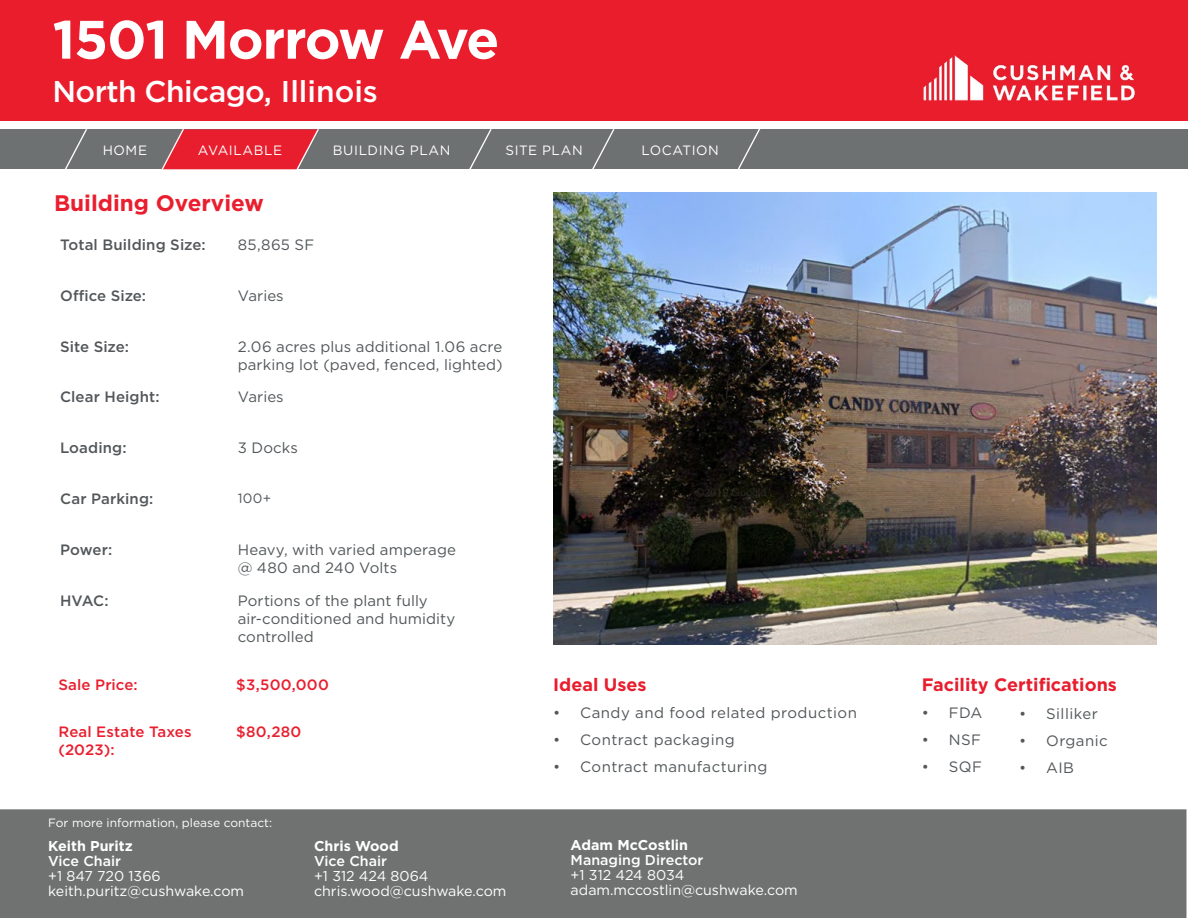
<style>
.page{position:relative;width:1188px;height:918px;background:#fff}
.page>*{position:absolute;margin:0;border:0;box-sizing:border-box;transform-origin:0 0}
.t1{font:700 54px "Gotham";letter-spacing:-.025em;color:#fff}
.t2{font:500 30px "Gotham";letter-spacing:-.02em;color:#fff}
.t3{font:700 22.5px "Gotham";color:#e91f2f}
.t4{font:700 18px "Gotham";color:#e81d2d}
.t5{font:15px/18px "Gotham";letter-spacing:.01em;color:#53575a}
.t6{font:15px "Gotham";letter-spacing:.03em;color:#53575a}
.t7{font:500 15px "Gotham";letter-spacing:.01em;color:#53575a}
.t8{font:500 15px/18px "Gotham";letter-spacing:.01em;color:#e91f2f}
.t9{font:14.25px/15px "Gotham";color:#fff}
.t10{font:500 14.25px "Gotham";color:#fff}
.t11{font:700 14.25px "Gotham";color:#fff}
.t12{font:13.5px "Gotham";letter-spacing:.04em;color:#fff}
.t13{font:13.5px "Gotham";color:#53575a}
.t14{font:12px "Gotham";color:#fff}
</style>
<div class="page">
<div style="left:0;top:0;width:1188px;height:121px;background:#ea1d2d"></div>
<div style="left:0;top:129px;width:1188px;height:40px;background:#6e7171"></div>
<div style="left:0;top:809px;width:1186px;height:109px;background:#707272"></div>
<svg style="left:65px;top:129px;width:23px;height:40px"></svg>
<svg style="left:161px;top:129px;width:158px;height:41px;background:#d7313e"></svg>
<svg style="left:469px;top:129px;width:23px;height:40px"></svg>
<svg style="left:592px;top:129px;width:23px;height:40px"></svg>
<svg style="left:738px;top:129px;width:23px;height:40px"></svg>
<img style="left:923px;top:55px;width:212px;height:46px">
<img style="left:553px;top:193px;width:603px;height:452px">
<h1 class="t1" style="left:52px;top:4px;width:448px">1501 Morrow Ave</h1>
<h2 class="t2" style="left:52px;top:72px;width:327px">North Chicago, Illinois</h2>
<p class="t12" style="left:103px;top:141px;width:46px">HOME</p>
<p class="t12" style="left:198px;top:141px;width:86px">AVAILABLE</p>
<p class="t12" style="left:333px;top:141px;width:119px">BUILDING PLAN</p>
<p class="t12" style="left:506px;top:141px;width:79px">SITE PLAN</p>
<p class="t12" style="left:642px;top:141px;width:79px">LOCATION</p>
<h3 class="t3" style="left:54px;top:188px;width:211px">Building Overview</h3>
<p class="t7" style="left:60px;top:235px;width:147px">Total Building Size:</p>
<p class="t5" style="left:238px;top:235px;width:78px">85,865 SF</p>
<p class="t7" style="left:60px;top:286px;width:88px">Office Size:</p>
<p class="t5" style="left:238px;top:286px;width:48px">Varies</p>
<p class="t7" style="left:60px;top:336px;width:71px">Site Size:</p>
<p class="t5" style="left:238px;top:337px;width:266px">2.06 acres plus additional 1.06 acre parking lot (paved, fenced, lighted)</p>
<p class="t7" style="left:60px;top:387px;width:101px">Clear Height:</p>
<p class="t5" style="left:238px;top:388px;width:48px">Varies</p>
<p class="t7" style="left:60px;top:438px;width:68px">Loading:</p>
<p class="t5" style="left:238px;top:439px;width:62px">3 Docks</p>
<p class="t7" style="left:60px;top:489px;width:95px">Car Parking:</p>
<p class="t13" style="left:238px;top:490px;width:35px">100+</p>
<p class="t7" style="left:60px;top:540px;width:54px">Power:</p>
<p class="t5" style="left:238px;top:541px;width:220px">Heavy, with varied amperage @ 480 and 240 Volts</p>
<p class="t7" style="left:60px;top:591px;width:50px">HVAC:</p>
<p class="t5" style="left:238px;top:591px;width:219px">Portions of the plant fully air-conditioned and humidity controlled</p>
<p class="t4" style="left:553px;top:673px;width:95px">Ideal Uses</p>
<p class="t6" style="left:553px;top:703px;width:305px">• Candy and food related production</p>
<p class="t6" style="left:553px;top:730px;width:183px">• Contract packaging</p>
<p class="t6" style="left:553px;top:757px;width:216px">• Contract manufacturing</p>
<p class="t8" style="left:58px;top:675px;width:81px">Sale Price:</p>
<p class="t8" style="left:236px;top:675px;width:94px">$3,500,000</p>
<p class="t8" style="left:58px;top:722px;width:135px">Real Estate Taxes (2023):</p>
<p class="t8" style="left:236px;top:722px;width:67px">$80,280</p>
<p class="t14" style="left:48px;top:815px;width:225px">For more information, please contact:</p>
<p class="t11" style="left:48px;top:837px;width:86px">Keith Puritz</p>
<p class="t10" style="left:48px;top:852px;width:74px">Vice Chair</p>
<p class="t9" style="left:48px;top:868px;width:197px">+1 847 720 1366 keith.puritz@cushwake.com</p>
<p class="t11" style="left:314px;top:837px;width:86px">Chris Wood</p>
<p class="t10" style="left:314px;top:852px;width:74px">Vice Chair</p>
<p class="t9" style="left:314px;top:868px;width:194px">+1 312 424 8064 chris.wood@cushwake.com</p>
<p class="t11" style="left:571px;top:836px;width:119px">Adam McCostlin</p>
<p class="t10" style="left:571px;top:851px;width:134px">Managing Director</p>
<p class="t9" style="left:571px;top:867px;width:229px">+1 312 424 8034 adam.mccostlin@cushwake.com</p>
<p class="t4" style="left:922px;top:673px;width:197px">Facility Certifications</p>
<p class="t5" style="left:922px;top:703px;width:62px">• FDA</p>
<p class="t5" style="left:922px;top:730px;width:61px">• NSF</p>
<p class="t5" style="left:922px;top:757px;width:62px">• SQF</p>
<p class="t6" style="left:1019px;top:704px;width:80px">• Silliker</p>
<p class="t6" style="left:1019px;top:731px;width:90px">• Organic</p>
<p class="t5" style="left:1019px;top:758px;width:56px">• AIB</p>
</div>
